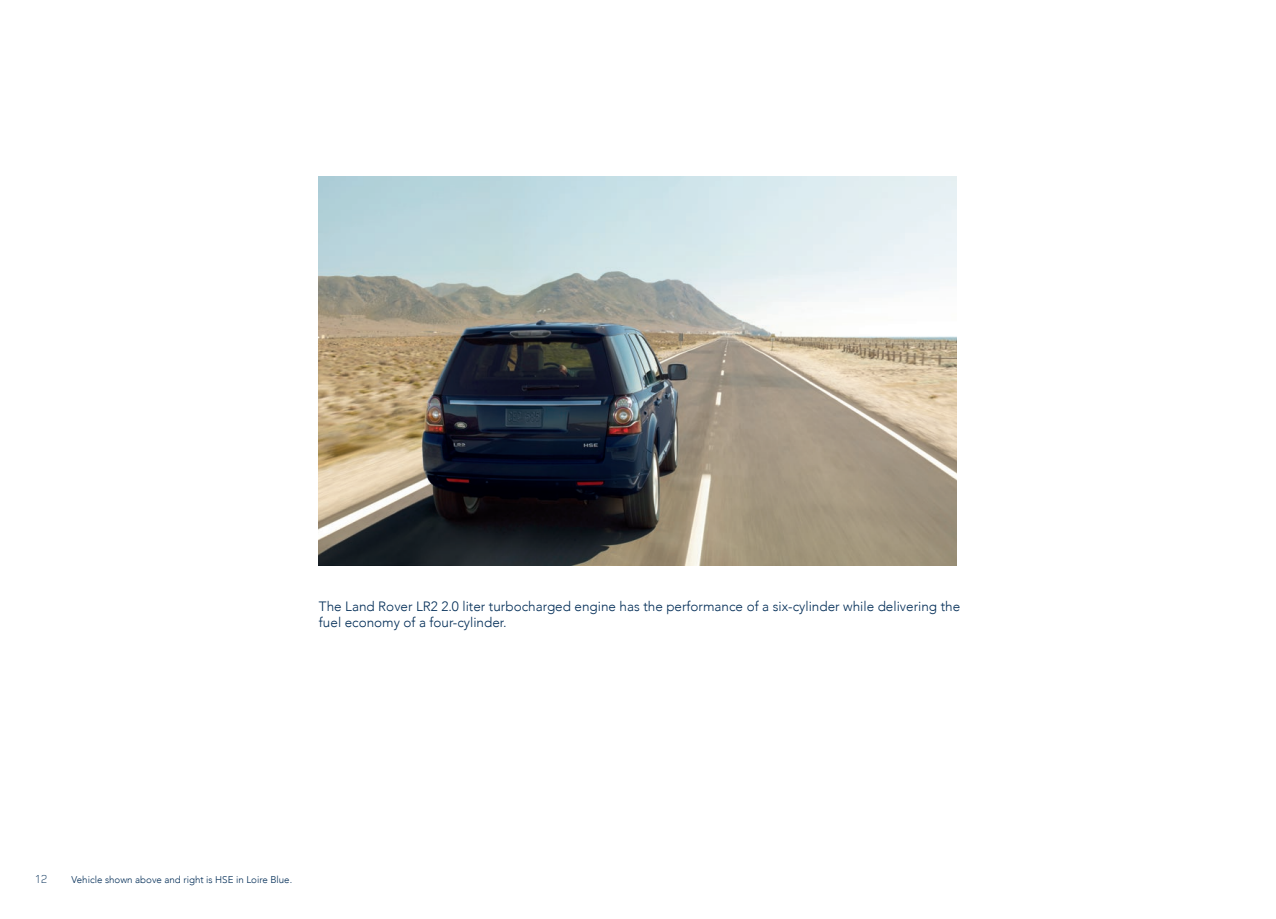
<style>
.page{position:relative;width:1276px;height:919px;background:#fff}
.page>*{position:absolute;margin:0;border:0;box-sizing:border-box;transform-origin:0 0}
.t1{font:300 13.5px/16.5px "Avenir LT Com";color:#002c56}
.t2{font:300 12px "Land Rover OT4";color:#002c56}
.t3{font:300 9.75px "Avenir LT Com";color:#002c56}
</style>
<div class="page">
<img style="left:319px;top:176px;width:638px;height:389px">
<p class="t1" style="left:319px;top:597px;width:643px">The Land Rover LR2 2.0 liter turbocharged engine has the performance of a six-cylinder while delivering the fuel economy of a four-cylinder.</p>
<p class="t2" style="left:35px;top:870px;width:13px">12</p>
<p class="t3" style="left:72px;top:873px;width:222px">Vehicle shown above and right is HSE in Loire Blue.</p>
</div>
